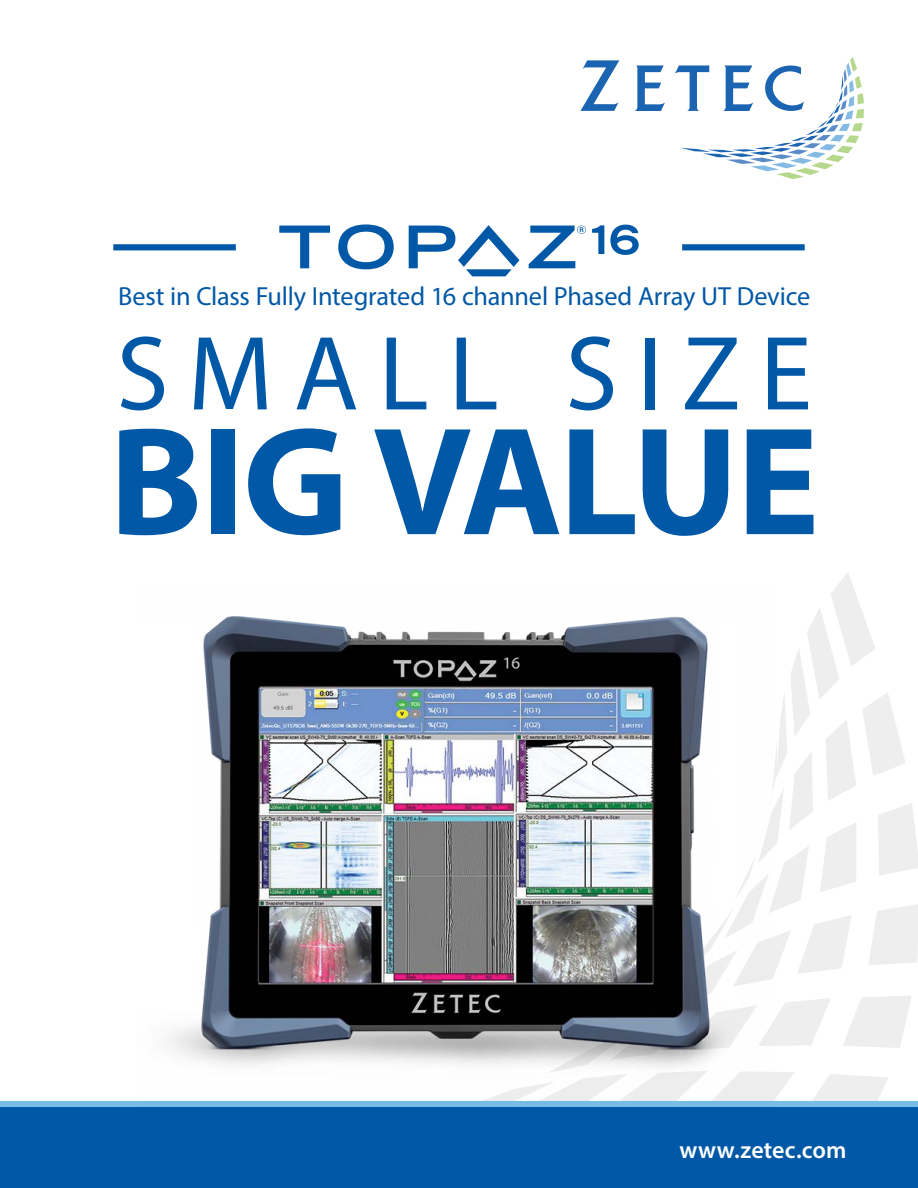
<style>
.page{position:relative;width:918px;height:1188px;background:#fff}
.page>*{position:absolute;margin:0;border:0;box-sizing:border-box;transform-origin:0 0}
.t1{font:700 155.25px "Myriad Pro";letter-spacing:-.02em;color:#0158a6}
.t2{font:106.5px "Myriad Pro";letter-spacing:.185em;color:#0158a6}
.t3{font:26.25px "Myriad Pro";letter-spacing:-.01em;color:#0158a6}
.t4{font:600 24px "Myriad Pro";letter-spacing:.005em;color:#fff}
.t5{font:600 7.05px "Myriad Pro";color:#0158a6;scale:1.09 1}
</style>
<div class="page">
<svg style="left:774px;top:573px;width:144px;height:528px"></svg>
<div style="left:0;top:1104px;width:918px;height:84px;background:#0158a6"></div>
<div style="left:0;top:1101px;width:918px;height:6px;background:#78bde8"></div>
<img style="left:168px;top:616px;width:606px;height:485px">
<div style="left:113px;top:244px;width:123px;height:6px;background:#0158a6"></div>
<div style="left:682px;top:244px;width:123px;height:6px;background:#0158a6"></div>
<svg style="left:279px;top:226px;width:51px;height:42px"></svg>
<svg style="left:338px;top:224px;width:56px;height:45px"></svg>
<svg style="left:409px;top:225px;width:111px;height:51px"></svg>
<svg style="left:610px;top:225px;width:29px;height:30px"></svg>
<svg style="left:592px;top:225px;width:12px;height:29px"></svg>
<svg style="left:529px;top:226px;width:57px;height:42px"></svg>
<svg style="left:580px;top:60px;width:39px;height:51px"></svg>
<svg style="left:635px;top:65px;width:30px;height:46px"></svg>
<svg style="left:675px;top:57px;width:189px;height:122px"></svg>
<p class="t5" style="left:579px;top:225px;width:5px">R</p>
<p class="t3" style="left:118px;top:280px;width:693px">Best in Class Fully Integrated 16 channel Phased Array UT Device</p>
<p class="t2" style="left:116px;top:308px;width:697px">SMALL SIZE</p>
<p class="t1" style="left:109px;top:381px;width:712px">BIG VALUE</p>
<p class="t4" style="left:679px;top:1134px;width:169px">www.zetec.com</p>
</div>
